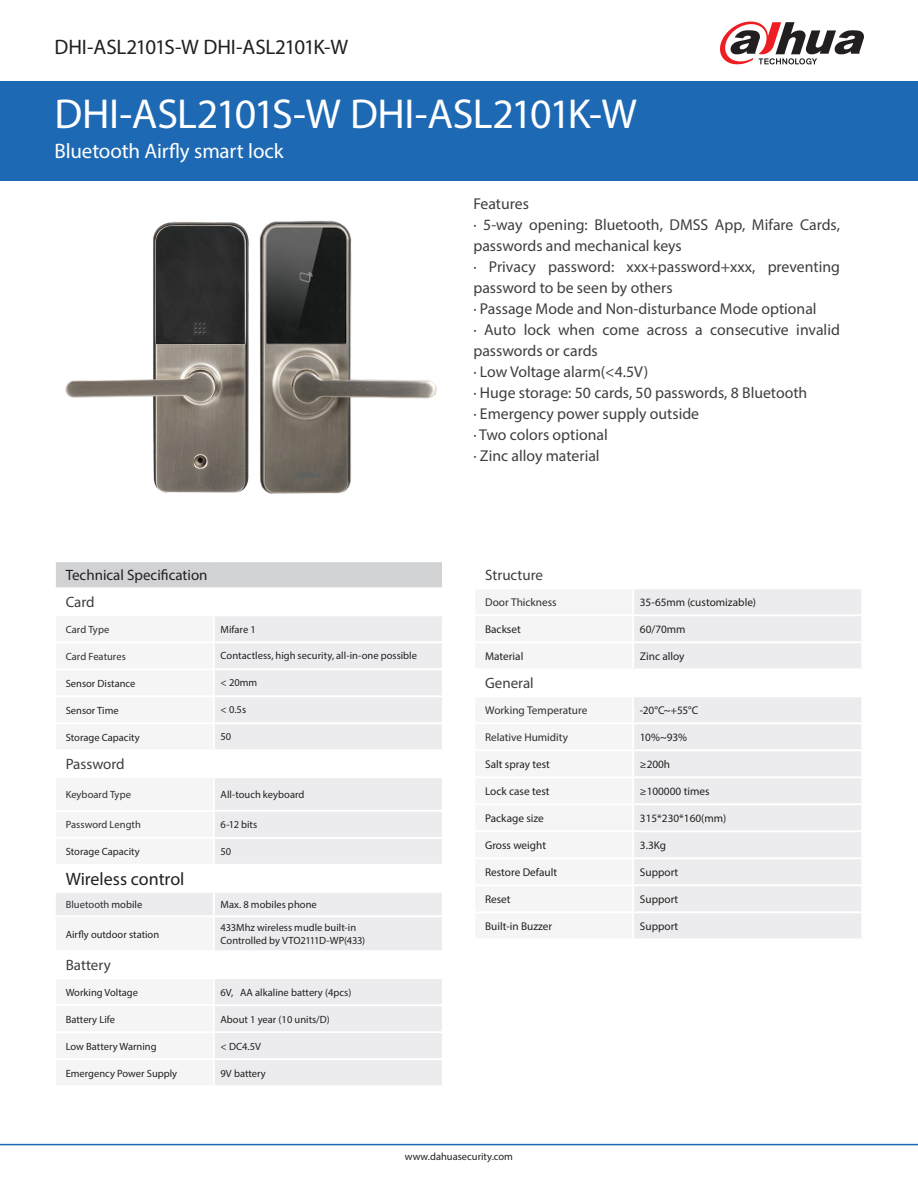
<style>
.page{position:relative;width:918px;height:1188px;background:#fff}
.page>*{position:absolute;margin:0;border:0;box-sizing:border-box;transform-origin:0 0}
.t1{font:42px "Myriad Pro";letter-spacing:-.02em;color:#fff}
.t2{font:21px "Myriad Pro";letter-spacing:-.015em;color:#231f20}
.t3{font:21px "Myriad Pro";letter-spacing:-.01em;color:#fff}
.t4{font:18px "Myriad Pro";color:#231f20}
.t5{font:15.75px/21px "Myriad Pro";color:#3e3e3f}
.t6{font:15px "Myriad Pro";color:#3e3e3f}
.t7{font:15px "Myriad Pro";color:#231f20}
.t8{font:11.25px "Myriad Pro";color:#231f20}
.t9{font:11.25px "Myriad Pro";color:#312f30}
.t10{font:10.5px "Myriad Pro";color:#231f20}
.t11{font:10.5px "Myriad Pro";color:#312f30}
.s1{color:#231f20}
</style>
<div class="page">
<div style="left:0;top:81px;width:918px;height:100px;background:#1e69b4"></div>
<hr style="left:0;top:1144px;width:918px;height:1px;background:#1e69b4">
<svg style="left:720px;top:22px;width:144px;height:42px"></svg>
<div style="left:55px;top:561px;width:388px;height:27px;background:#d1d2d4"></div>
<svg style="left:215px;top:616px;width:227px;height:334px;fill:#ececee"></svg>
<div style="left:56px;top:893px;width:386px;height:22px;background:#ececee"></div>
<div style="left:215px;top:979px;width:227px;height:106px;background:#ececee"></div>
<hr style="left:54px;top:560px;width:160px;height:2px;background:#fff">
<hr style="left:214px;top:560px;width:230px;height:2px;background:#fff">
<hr style="left:54px;top:587px;width:160px;height:2px;background:#fff">
<hr style="left:214px;top:587px;width:230px;height:2px;background:#fff">
<hr style="left:214px;top:668px;width:230px;height:2px;background:#fff">
<hr style="left:214px;top:695px;width:230px;height:2px;background:#fff">
<hr style="left:214px;top:722px;width:230px;height:2px;background:#fff">
<hr style="left:214px;top:749px;width:230px;height:2px;background:#fff">
<hr style="left:214px;top:837px;width:230px;height:2px;background:#fff">
<hr style="left:214px;top:1004px;width:230px;height:2px;background:#fff">
<hr style="left:214px;top:1031px;width:230px;height:2px;background:#fff">
<hr style="left:214px;top:1058px;width:230px;height:2px;background:#fff">
<hr style="left:214px;top:864px;width:230px;height:2px;background:#fff">
<hr style="left:214px;top:891px;width:230px;height:2px;background:#fff">
<hr style="left:213px;top:893px;width:2px;height:22px;background:#fff">
<hr style="left:214px;top:915px;width:230px;height:2px;background:#fff">
<hr style="left:54px;top:562px;width:2px;height:25px;background:#fff">
<hr style="left:442px;top:562px;width:2px;height:25px;background:#fff">
<hr style="left:214px;top:641px;width:230px;height:2px;background:#fff">
<hr style="left:214px;top:776px;width:230px;height:2px;background:#fff">
<hr style="left:214px;top:810px;width:230px;height:2px;background:#fff">
<div style="left:634px;top:589px;width:227px;height:79px;background:#ececee"></div>
<div style="left:634px;top:697px;width:227px;height:241px;background:#ececee"></div>
<hr style="left:633px;top:614px;width:230px;height:2px;background:#fff">
<hr style="left:633px;top:641px;width:230px;height:2px;background:#fff">
<hr style="left:633px;top:776px;width:230px;height:2px;background:#fff">
<hr style="left:633px;top:722px;width:230px;height:2px;background:#fff">
<hr style="left:633px;top:749px;width:230px;height:2px;background:#fff">
<hr style="left:633px;top:803px;width:230px;height:2px;background:#fff">
<hr style="left:633px;top:830px;width:230px;height:2px;background:#fff">
<hr style="left:633px;top:857px;width:230px;height:2px;background:#fff">
<hr style="left:633px;top:884px;width:230px;height:2px;background:#fff">
<hr style="left:633px;top:911px;width:230px;height:2px;background:#fff">
<img style="left:65px;top:222px;width:184px;height:271px">
<img style="left:259px;top:220px;width:178px;height:274px">
<p class="t2" style="left:55px;top:34px;width:295px">DHI-ASL2101S-W DHI-ASL2101K-W</p>
<p class="t1" style="left:55px;top:88px;width:584px">DHI-ASL2101S-W DHI-ASL2101K-W</p>
<p class="t3" style="left:55px;top:138px;width:230px">Bluetooth Airfly smart lock</p>
<p class="t7" style="left:66px;top:566px;width:143px">Technical Specification</p>
<p class="t6" style="left:66px;top:593px;width:31px">Card</p>
<p class="t11" style="left:66px;top:623px;width:45px">Card Type</p>
<p class="t10" style="left:221px;top:623px;width:37px">Mifare 1</p>
<p class="t11" style="left:66px;top:650px;width:62px">Card Features</p>
<p class="t10" style="left:221px;top:649px;width:198px">Contactless, high security, all-in-one possible</p>
<p class="t10" style="left:66px;top:677px;width:71px">Sensor Distance</p>
<p class="t10" style="left:221px;top:676px;width:38px">&lt; 20mm</p>
<p class="t10" style="left:66px;top:704px;width:55px">Sensor Time</p>
<p class="t10" style="left:221px;top:703px;width:27px">&lt; 0.5s</p>
<p class="t10" style="left:66px;top:731px;width:75px">Storage Capacity</p>
<p class="t10" style="left:221px;top:730px;width:12px">50</p>
<p class="t6" style="left:66px;top:755px;width:61px">Password</p>
<p class="t11" style="left:66px;top:788px;width:67px">Keyboard Type</p>
<p class="t10" style="left:221px;top:788px;width:85px">All-touch keyboard</p>
<p class="t11" style="left:66px;top:818px;width:77px">Password Length</p>
<p class="t10" style="left:221px;top:818px;width:38px">6-12 bits</p>
<p class="t10" style="left:66px;top:845px;width:75px">Storage Capacity</p>
<p class="t10" style="left:221px;top:845px;width:12px">50</p>
<p class="t4" style="left:66px;top:868px;width:120px">Wireless control</p>
<p class="t11" style="left:66px;top:898px;width:78px">Bluetooth <span class="s1">mobile</span></p>
<p class="t10" style="left:221px;top:898px;width:98px">Max. 8 mobiles phone</p>
<p class="t10" style="left:66px;top:928px;width:95px">Airfly outdoor station</p>
<p class="t10" style="left:221px;top:921px;width:137px">433Mhz wireless mudle built-in</p>
<p class="t10" style="left:221px;top:934px;width:146px">Controlled by VTO2111D-WP(433)</p>
<p class="t6" style="left:66px;top:956px;width:46px">Battery</p>
<p class="t10" style="left:66px;top:986px;width:74px">Working Voltage</p>
<p class="t10" style="left:221px;top:986px;width:132px">6V, AA alkaline battery (4pcs)</p>
<p class="t10" style="left:66px;top:1013px;width:51px">Battery Life</p>
<p class="t10" style="left:221px;top:1013px;width:111px">About 1 year (10 units/D)</p>
<p class="t10" style="left:66px;top:1040px;width:92px">Low Battery Warning</p>
<p class="t10" style="left:221px;top:1040px;width:42px">&lt; DC4.5V</p>
<p class="t10" style="left:66px;top:1067px;width:113px">Emergency Power Supply</p>
<p class="t10" style="left:221px;top:1067px;width:47px">9V battery</p>
<p class="t5" style="left:473px;top:193px;width:57px">Features</p>
<p class="t5" style="left:473px;top:214px;width:368px">· 5-way opening: Bluetooth, DMSS App, Mifare Cards, passwords and mechanical keys</p>
<p class="t5" style="left:473px;top:256px;width:368px">· Privacy password: xxx+password+xxx, preventing password to be seen by others</p>
<p class="t5" style="left:473px;top:298px;width:345px">· Passage Mode and Non-disturbance Mode optional</p>
<p class="t5" style="left:473px;top:319px;width:368px">· Auto lock when come across a consecutive invalid passwords or cards</p>
<p class="t5" style="left:473px;top:361px;width:176px">· Low Voltage alarm(&lt;4.5V)</p>
<p class="t5" style="left:473px;top:382px;width:335px">· Huge storage: 50 cards, 50 passwords, 8 Bluetooth</p>
<p class="t5" style="left:473px;top:403px;width:227px">· Emergency power supply outside</p>
<p class="t5" style="left:473px;top:424px;width:136px">· Two colors optional</p>
<p class="t5" style="left:473px;top:445px;width:128px">· Zinc alloy material</p>
<p class="t6" style="left:485px;top:566px;width:59px">Structure</p>
<p class="t9" style="left:485px;top:595px;width:73px">Door Thickness</p>
<p class="t8" style="left:640px;top:595px;width:118px">35-65mm (customizable)</p>
<p class="t8" style="left:485px;top:622px;width:37px">Backset</p>
<p class="t8" style="left:640px;top:622px;width:47px">60/70mm</p>
<p class="t8" style="left:485px;top:649px;width:40px">Material</p>
<p class="t8" style="left:640px;top:649px;width:46px">Zinc alloy</p>
<p class="t6" style="left:485px;top:674px;width:50px">General</p>
<p class="t9" style="left:485px;top:703px;width:104px">Working Temperature</p>
<p class="t8" style="left:640px;top:703px;width:60px">-20°C~+55°C</p>
<p class="t9" style="left:485px;top:730px;width:85px">Relative Humidity</p>
<p class="t8" style="left:640px;top:730px;width:49px">10%~93%</p>
<p class="t8" style="left:485px;top:757px;width:66px">Salt spray test</p>
<p class="t8" style="left:640px;top:757px;width:32px">≥200h</p>
<p class="t8" style="left:485px;top:784px;width:66px">Lock case test</p>
<p class="t8" style="left:640px;top:784px;width:71px">≥100000 times</p>
<p class="t8" style="left:485px;top:811px;width:60px">Package size</p>
<p class="t8" style="left:640px;top:811px;width:88px">315*230*160(mm)</p>
<p class="t8" style="left:485px;top:838px;width:62px">Gross weight</p>
<p class="t8" style="left:640px;top:838px;width:28px">3.3Kg</p>
<p class="t8" style="left:485px;top:865px;width:74px">Restore Default</p>
<p class="t8" style="left:640px;top:865px;width:40px">Support</p>
<p class="t8" style="left:485px;top:892px;width:27px">Reset</p>
<p class="t8" style="left:640px;top:892px;width:40px">Support</p>
<p class="t8" style="left:485px;top:919px;width:69px">Built-in Buzzer</p>
<p class="t8" style="left:640px;top:919px;width:40px">Support</p>
<p class="t10" style="left:405px;top:1150px;width:110px">www.dahuasecurity.com</p>
</div>
